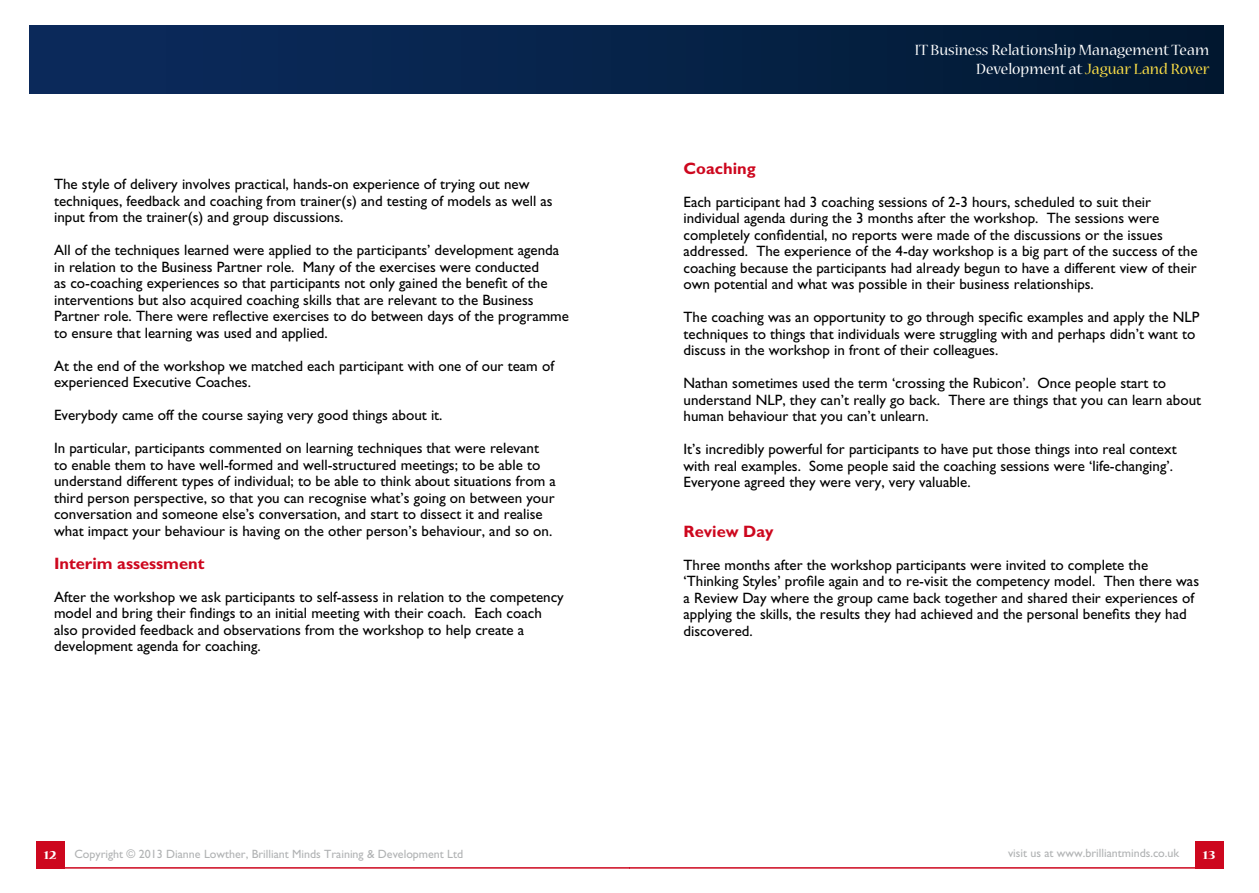
<style>
.page{position:relative;width:1259px;height:893px;background:#fff}
.page>*{position:absolute;margin:0;border:0;box-sizing:border-box;transform-origin:0 0}
.t1{font:16.5px/19.8px "Nueva";color:#fff;text-align:right}
.t2{font:700 16.5px "Gill Sans";color:#cd071e}
.t3{font:15px/16.5px "Gill Sans";color:#000}
.t4{font:700 expanded 13.5px "Nueva";color:#fff}
.t5{font:12px "Gill Sans";color:#b1b3b4}
.s1{color:#ffe147}
</style>
<div class="page">
<div style="left:36px;top:841px;width:28px;height:28px;background:#cd071e"></div>
<hr style="left:62px;top:867px;width:567px;height:2px;background:#cd071e">
<div style="left:30px;top:25px;width:599px;height:68px;background:#092754"></div>
<div style="left:1194px;top:841px;width:29px;height:28px;background:#cd071e"></div>
<hr style="left:629px;top:867px;width:581px;height:2px;background:#cd071e">
<div style="left:629px;top:25px;width:594px;height:68px;background:#041e3c"></div>
<p class="t3" style="left:54px;top:176px;width:500px">The style of delivery involves practical, hands-on experience of trying out new techniques, feedback and coaching from trainer(s) and testing of models as well as input from the trainer(s) and group discussions.</p>
<p class="t3" style="left:54px;top:242px;width:516px">All of the techniques learned were applied to the participants’ development agenda in relation to the Business Partner role. Many of the exercises were conducted<br>as co-coaching experiences so that participants not only gained the benefit of the interventions but also acquired coaching skills that are relevant to the Business Partner role. There were reflective exercises to do between days of the programme to ensure that learning was used and applied.</p>
<p class="t3" style="left:54px;top:357px;width:501px">At the end of the workshop we matched each participant with one of our team of experienced Executive Coaches.</p>
<p class="t3" style="left:54px;top:407px;width:390px">Everybody came off the course saying very good things about it.</p>
<p class="t3" style="left:54px;top:440px;width:503px">In particular, participants commented on learning techniques that were relevant to enable them to have well-formed and well-structured meetings; to be able to understand different types of individual; to be able to think about situations from a third person perspective, so that you can recognise what’s going on between your conversation and someone else’s conversation, and start to dissect it and realise what impact your behaviour is having on the other person’s behaviour, and so on.</p>
<p class="t2" style="left:54px;top:553px;width:152px">Interim assessment</p>
<p class="t3" style="left:54px;top:588px;width:511px">After the workshop we ask participants to self-assess in relation to the competency model and bring their findings to an initial meeting with their coach. Each coach also provided feedback and observations from the workshop to help create a development agenda for coaching.</p>
<p class="t1" style="left:914px;top:41px;width:296px">IT Business Relationship Management Team<br>Development at <span class="s1">Jaguar Land Rover</span></p>
<p class="t2" style="left:683px;top:158px;width:74px">Coaching</p>
<p class="t3" style="left:683px;top:194px;width:515px">Each participant had 3 coaching sessions of 2-3 hours, scheduled to suit their individual agenda during the 3 months after the workshop. The sessions were completely confidential, no reports were made of the discussions or the issues addressed. The experience of the 4-day workshop is a big part of the success of the coaching because the participants had already begun to have a different view of their own potential and what was possible in their business relationships.</p>
<p class="t3" style="left:683px;top:309px;width:517px">The coaching was an opportunity to go through specific examples and apply the NLP techniques to things that individuals were struggling with and perhaps didn’t want to discuss in the workshop in front of their colleagues.</p>
<p class="t3" style="left:683px;top:375px;width:519px">Nathan sometimes used the term ‘crossing the Rubicon’. Once people start to understand NLP, they can’t really go back. There are things that you can learn about human behaviour that you can’t unlearn.</p>
<p class="t3" style="left:683px;top:441px;width:494px">It’s incredibly powerful for participants to have put those things into real context with real examples. Some people said the coaching sessions were ‘life-changing’.<br>Everyone agreed they were very, very valuable.</p>
<p class="t2" style="left:683px;top:521px;width:92px">Review Day</p>
<p class="t3" style="left:683px;top:557px;width:517px">Three months after the workshop participants were invited to complete the ‘Thinking Styles’ profile again and to re-visit the competency model. Then there was a Review Day where the group came back together and shared their experiences of applying the skills, the results they had achieved and the personal benefits they had discovered.</p>
<p class="t5" style="left:74px;top:847px;width:390px">Copyright © 2013 Dianne Lowther, Brilliant Minds Training &amp; Development Ltd</p>
<p class="t5" style="left:1008px;top:846px;width:173px">visit us at www.brilliantminds.co.uk</p>
<p class="t4" style="left:44px;top:848px;width:14px">12</p>
<p class="t4" style="left:1202px;top:848px;width:14px">13</p>
</div>
